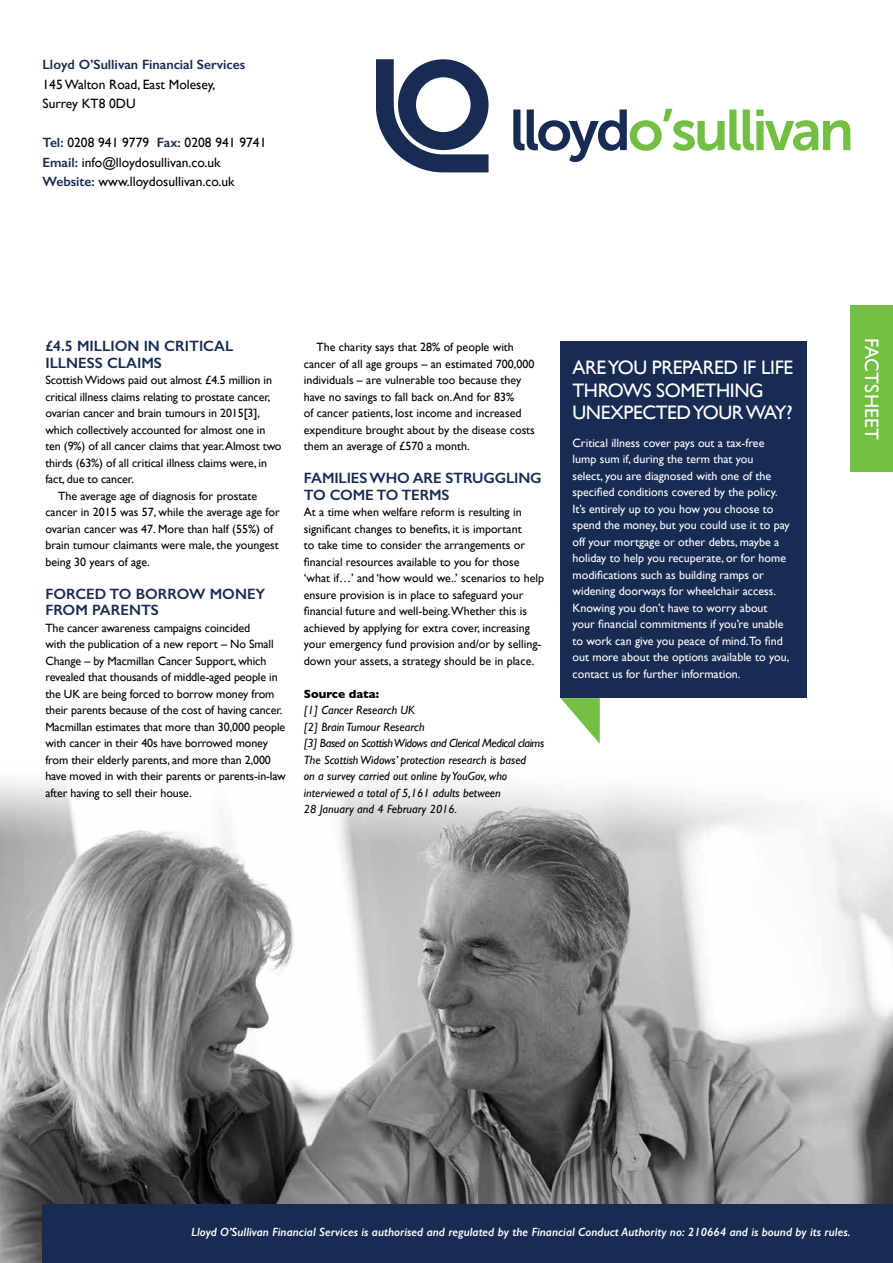
<style>
.page{position:relative;width:893px;height:1263px;background:#fff}
.page>*{position:absolute;margin:0;border:0;box-sizing:border-box;transform-origin:0 0}
.t1{font:19.5px/22.5px "Gill Sans";letter-spacing:-.02em;color:#fff}
.t2{font:19.5px "Gill Sans";letter-spacing:.01em;color:#fff}
.t3{font:600 15px/16.5px "Gill Sans";color:#172b53}
.t4{font:13.5px/19.5px "Gill Sans";color:#000}
.t5{font:600 13.5px "Gill Sans";color:#172b53}
.t6{font:12px/16.5px "Gill Sans";letter-spacing:-.01em;color:#000}
.t7{font:12px/16.5px "Gill Sans";color:#fff}
.t8{font:italic 12px/16.5px "Gill Sans";color:#000}
.t9{font:italic 600 12px "Gill Sans";color:#fff}
.t10{font:700 12px "Gill Sans";color:#000}
.s1{font-weight:600;color:#172b53}
</style>
<div class="page">
<img style="left:0;top:780px;width:893px;height:483px">
<svg style="left:561px;top:698px;width:39px;height:46px"></svg>
<div style="left:561px;top:342px;width:246px;height:356px;background:#172b53"></div>
<div style="left:850px;top:306px;width:43px;height:166px;background:#72bf44"></div>
<div style="left:43px;top:1204px;width:850px;height:59px;background:#172b53"></div>
<svg style="left:513px;top:109px;width:337px;height:53px"></svg>
<svg style="left:376px;top:60px;width:113px;height:112px"></svg>
<p class="t5" style="left:43px;top:57px;width:204px">Lloyd O’Sullivan Financial Services</p>
<p class="t4" style="left:43px;top:74px;width:174px">145 Walton Road, East Molesey,<br>Surrey KT8 0DU</p>
<p class="t4" style="left:43px;top:133px;width:225px"><span class="s1">Tel:</span> 0208 941 9779 <span class="s1">Fax:</span> 0208 941 9741<br><span class="s1">Email:</span> info@lloydosullivan.co.uk<br><span class="s1">Website:</span> www.lloydosullivan.co.uk</p>
<p class="t3" style="left:45px;top:338px;width:190px">£4.5 MILLION IN CRITICAL<br>ILLNESS CLAIMS</p>
<p class="t6" style="left:45px;top:372px;width:228px">Scottish Widows paid out almost £4.5 million in</p>
<p class="t6" style="left:45px;top:388px;width:227px">critical illness claims relating to prostate cancer,</p>
<p class="t6" style="left:45px;top:405px;width:216px">ovarian cancer and brain tumours in 2015[3],</p>
<p class="t6" style="left:45px;top:421px;width:222px">which collectively accounted for almost one in</p>
<p class="t6" style="left:45px;top:438px;width:238px">ten (9%) of all cancer claims that year.Almost two</p>
<p class="t6" style="left:45px;top:454px;width:223px">thirds (63%) of all critical illness claims were, in</p>
<p class="t6" style="left:45px;top:471px;width:90px">fact, due to cancer.</p>
<p class="t6" style="left:58px;top:487px;width:201px">The average age of diagnosis for prostate</p>
<p class="t6" style="left:45px;top:504px;width:236px">cancer in 2015 was 57, while the average age for</p>
<p class="t6" style="left:45px;top:520px;width:229px">ovarian cancer was 47. More than half (55%) of</p>
<p class="t6" style="left:45px;top:537px;width:235px">brain tumour claimants were male, the youngest</p>
<p class="t6" style="left:45px;top:553px;width:106px">being 30 years of age.</p>
<p class="t3" style="left:45px;top:585px;width:222px">FORCED TO BORROW MONEY<br>FROM PARENTS</p>
<p class="t6" style="left:45px;top:619px;width:242px">The cancer awareness campaigns coincided<br>with the publication of a new report – No Small Change – by Macmillan Cancer Support, which revealed that thousands of middle-aged people in the UK are being forced to borrow money from their parents because of the cost of having cancer.<br>Macmillan estimates that more than 30,000 people with cancer in their 40s have borrowed money from their elderly parents, and more than 2,000 have moved in with their parents or parents-in-law after having to sell their house.</p>
<p class="t6" style="left:304px;top:339px;width:233px;text-indent:13px">The charity says that 28% of people with cancer of all age groups – an estimated 700,000 individuals – are vulnerable too because they have no savings to fall back on. And for 83%<br>of cancer patients, lost income and increased expenditure brought about by the disease costs them an average of £570 a month.</p>
<p class="t3" style="left:304px;top:470px;width:239px">FAMILIES WHO ARE STRUGGLING<br>TO COME TO TERMS</p>
<p class="t6" style="left:304px;top:504px;width:242px">At a time when welfare reform is resulting in significant changes to benefits, it is important<br>to take time to consider the arrangements or financial resources available to you for those ‘what if…’ and ‘how would we..’ scenarios to help ensure provision is in place to safeguard your financial future and well-being.Whether this is achieved by applying for extra cover, increasing your emergency fund provision and/or by selling&shy;down your assets, a strategy should be in place.</p>
<p class="t10" style="left:304px;top:686px;width:77px">Source data:</p>
<p class="t8" style="left:304px;top:702px;width:242px">[1] Cancer Research UK<br>[2] Brain Tumour Research<br>[3] Based on Scottish Widows and Clerical Medical claims The Scottish Widows’ protection research is based<br>on a survey carried out online by YouGov, who interviewed a total of 5,161 adults between<br>28 January and 4 February 2016.</p>
<h1 class="t1" style="left:572px;top:356px;width:222px">ARE YOU PREPARED IF LIFE<br>THROWS SOMETHING<br>UNEXPECTED YOUR WAY?</h1>
<p class="t7" style="left:572px;top:434px;width:219px">Critical illness cover pays out a tax-free lump sum if, during the term that you<br>select, you are diagnosed with one of the specified conditions covered by the policy.<br>It’s entirely up to you how you choose to spend the money, but you could use it to pay off your mortgage or other debts, maybe a holiday to help you recuperate, or for home modifications such as building ramps or widening doorways for wheelchair access.<br>Knowing you don’t have to worry about your financial commitments if you’re unable to work can give you peace of mind.To find out more about the options available to you, contact us for further information.</p>
<h1 class="t2" style="left:883px;top:338px;width:104px;rotate:90deg">FACTSHEET</h1>
<p class="t9" style="left:191px;top:1224px;width:661px">Lloyd O’Sullivan Financial Services is authorised and regulated by the Financial Conduct Authority no: 210664 and is bound by its rules.</p>
</div>
